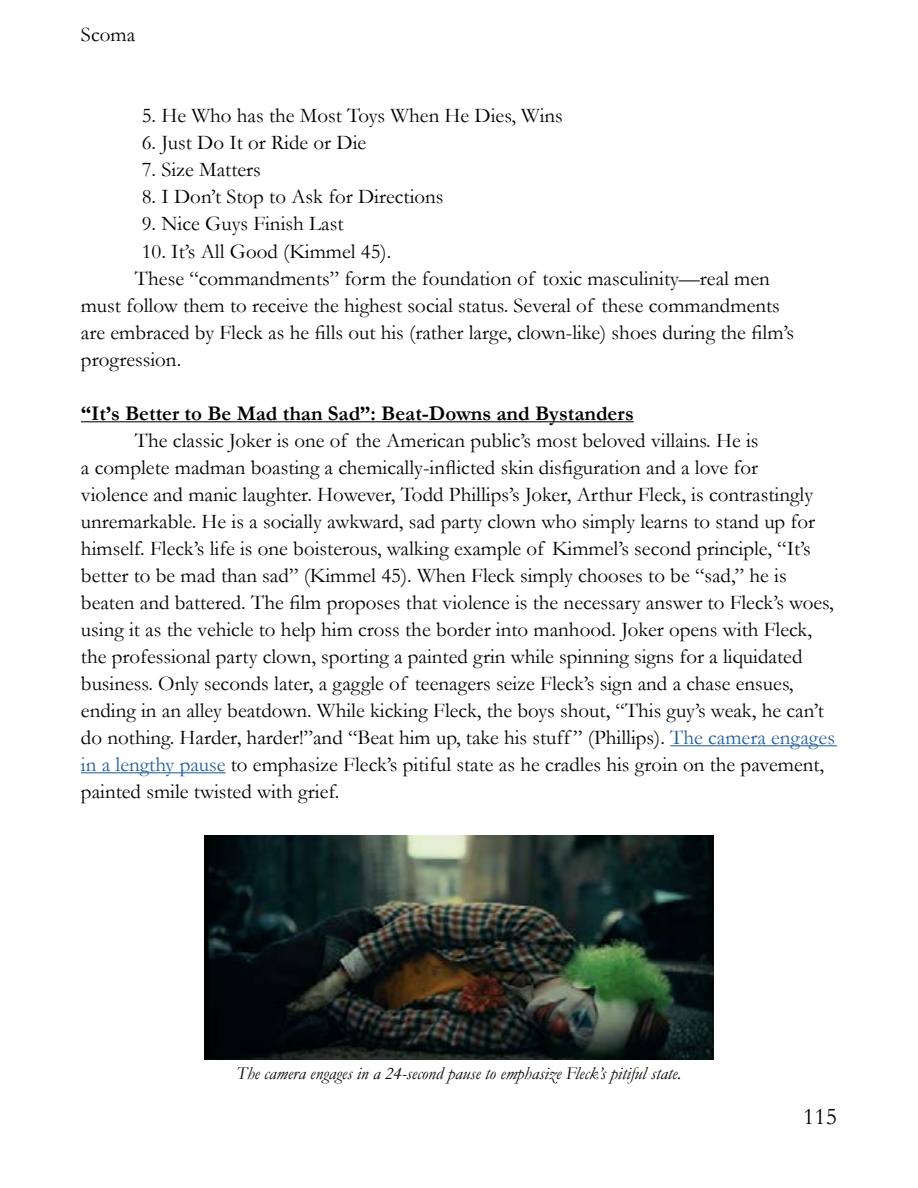
<style>
.page{position:relative;width:918px;height:1188px;background:#fff}
.page>*{position:absolute;margin:0;border:0;box-sizing:border-box;transform-origin:0 0}
.t1{font:24px "Garamond";color:#000}
.t2{font:21px/27px "Garamond";color:#000}
.t3{font:700 21px "Garamond";color:#000}
.t4{font:italic 18px "Garamond";color:#000}
.s1{color:#215e9e}
</style>
<div class="page">
<hr style="left:81px;top:421px;width:553px;height:1px;background:#000">
<hr style="left:670px;top:745px;width:167px;height:1px;background:#215e9e">
<hr style="left:81px;top:772px;width:145px;height:1px;background:#215e9e">
<img style="left:204px;top:836px;width:510px;height:223px">
<p class="t2" style="left:81px;top:21px;width:56px">Scoma</p>
<p class="t2" style="left:142px;top:102px;width:423px">5. He Who has the Most Toys When He Dies, Wins</p>
<p class="t2" style="left:142px;top:129px;width:226px">6. Just Do It or Ride or Die</p>
<p class="t2" style="left:142px;top:156px;width:121px">7. Size Matters</p>
<p class="t2" style="left:142px;top:183px;width:303px">8. I Don’t Stop to Ask for Directions</p>
<p class="t2" style="left:142px;top:210px;width:203px">9. Nice Guys Finish Last</p>
<p class="t2" style="left:142px;top:238px;width:251px">10. It’s All Good (Kimmel 45).</p>
<p class="t2" style="left:135px;top:265px;width:636px">These “commandments” form the foundation of toxic masculinity—real men</p>
<p class="t2" style="left:81px;top:292px;width:700px">must follow them to receive the highest social status. Several of these commandments</p>
<p class="t2" style="left:81px;top:319px;width:715px">are embraced by Fleck as he fills out his (rather large, clown-like) shoes during the film’s</p>
<p class="t2" style="left:81px;top:346px;width:102px">progression.</p>
<p class="t3" style="left:81px;top:402px;width:554px">“It’s Better to Be Mad than Sad”: Beat-Downs and Bystanders</p>
<p class="t2" style="left:81px;top:427px;width:756px;text-indent:54px">The classic Joker is one of the American public’s most beloved villains. He is<br>a complete madman boasting a chemically-inflicted skin disfiguration and a love for<br>violence and manic laughter. However, Todd Phillips’s Joker, Arthur Fleck, is contrastingly unremarkable. He is a socially awkward, sad party clown who simply learns to stand up for himself. Fleck’s life is one boisterous, walking example of Kimmel’s second principle, “It’s better to be mad than sad” (Kimmel 45). When Fleck simply chooses to be “sad,” he is beaten and battered. The film proposes that violence is the necessary answer to Fleck’s woes, using it as the vehicle to help him cross the border into manhood. Joker opens with Fleck, the professional party clown, sporting a painted grin while spinning signs for a liquidated business. Only seconds later, a gaggle of teenagers seize Fleck’s sign and a chase ensues, ending in an alley beatdown. While kicking Fleck, the boys shout, “This guy’s weak, he can’t do nothing. Harder, harder!”and “Beat him up, take his stuff ” (Phillips). <span class="s1">The camera engages in a lengthy pause</span> to emphasize Fleck’s pitiful state as he cradles his groin on the pavement, painted smile twisted with grief.</p>
<p class="t4" style="left:237px;top:1063px;width:446px">The camera engages in a 24-second pause to emphasize Fleck’s pitiful state.</p>
<p class="t1" style="left:803px;top:1103px;width:35px">115</p>
</div>
